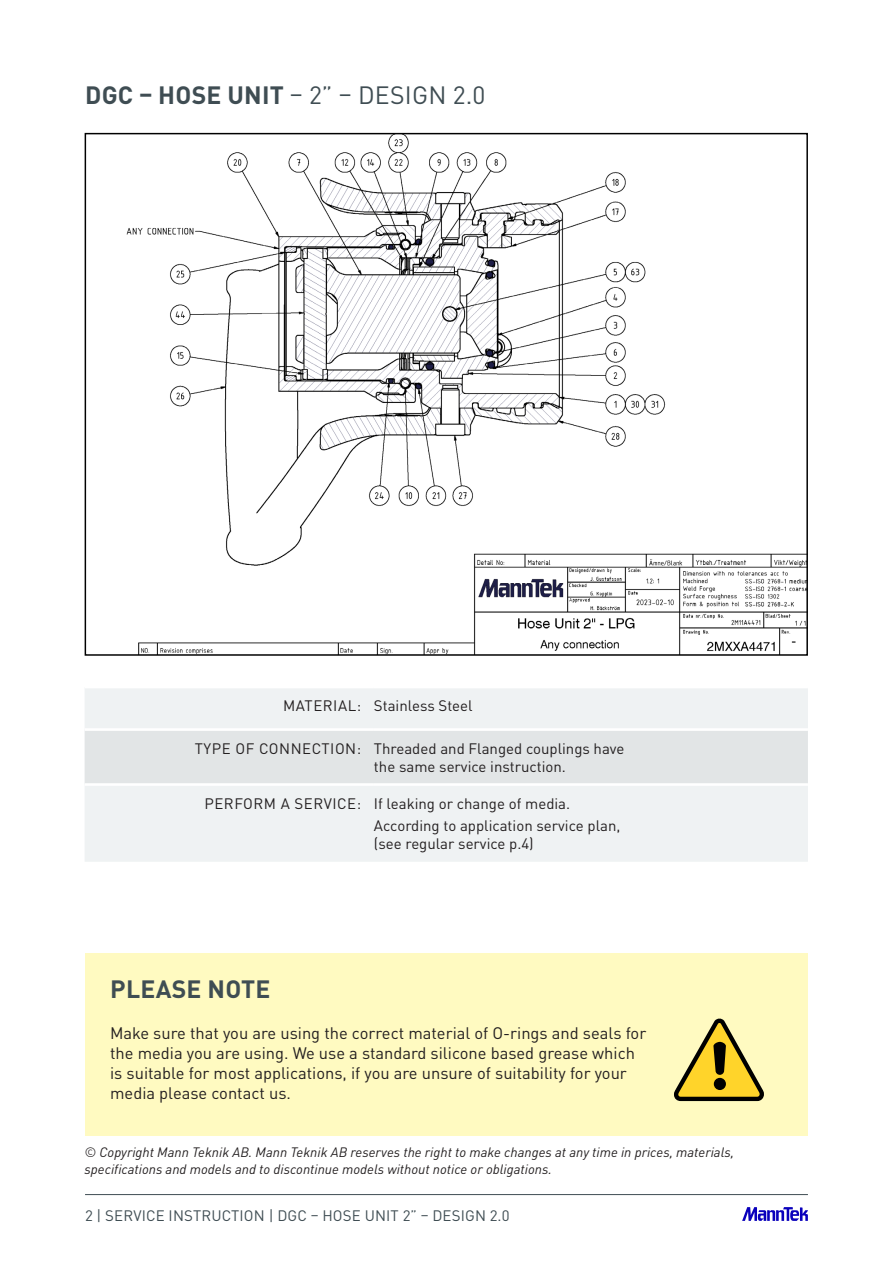
<style>
.page{position:relative;width:893px;height:1263px;background:#fff}
.page>*{position:absolute;margin:0;border:0;box-sizing:border-box;transform-origin:0 0}
.Chapter_heading{font:24.75px "DINOT";letter-spacing:.01em;color:#3f4d53}
.Chapter_heading-2{font:700 24.75px "DINOT";letter-spacing:.01em;color:#3f4d53}
.Warning_note____text{font:16.5px/19.8px "DINOT";color:#231f20}
.Content_in_charts{font:15px/18px "DINOT";color:#231f20}
.t1{font:15px "DINOT";letter-spacing:.01em;color:#3f4d53}
.Headings_in_charts{font:15px "DINOT";letter-spacing:.035em;color:#231f20}
.Footnote{font:italic 13.5px/16.2px "DIN Pro";color:#231f20}
.s1{font-weight:700}
</style>
<div class="page">
<svg style="left:742px;top:1207px;width:66px;height:14px"></svg>
<hr style="left:85px;top:1194px;width:723px;height:1px;background:#3f4d53">
<div style="left:85px;top:954px;width:722px;height:182px;background:#fffac1"></div>
<svg style="left:674px;top:1019px;width:90px;height:83px"></svg>
<img style="left:126px;top:135px;width:680px;height:519px">
<div style="left:85px;top:688px;width:723px;height:174px;background:#eff2f3"></div>
<div style="left:85px;top:731px;width:723px;height:52px;background:#e2e5e6"></div>
<hr style="left:85px;top:728px;width:289px;height:3px;background:#fff">
<hr style="left:374px;top:728px;width:434px;height:3px;background:#fff">
<hr style="left:85px;top:783px;width:289px;height:3px;background:#fff">
<hr style="left:374px;top:783px;width:434px;height:3px;background:#fff">
<p class="Chapter_heading" style="left:85px;top:80px;width:402px"><span class="s1">DGC – HOSE UNIT</span> – 2” – DESIGN 2.0</p>
<p class="Headings_in_charts" style="left:283px;top:696px;width:80px">MATERIAL:</p>
<p class="Content_in_charts" style="left:374px;top:696px;width:100px">Stainless Steel</p>
<p class="Headings_in_charts" style="left:195px;top:739px;width:168px">TYPE OF CONNECTION:</p>
<p class="Content_in_charts" style="left:374px;top:739px;width:252px">Threaded and Flanged couplings have the same service instruction.</p>
<p class="Headings_in_charts" style="left:204px;top:794px;width:158px">PERFORM A SERVICE:</p>
<p class="Content_in_charts" style="left:374px;top:794px;width:198px">If leaking or change of media.</p>
<p class="Content_in_charts" style="left:374px;top:816px;width:248px">According to application service plan, (see regular service p.4)</p>
<p class="Chapter_heading-2" style="left:110px;top:973px;width:162px">PLEASE NOTE</p>
<p class="Warning_note____text" style="left:110px;top:1023px;width:538px">Make sure that you are using the correct material of O-rings and seals for the media you are using. We use a standard silicone based grease which is suitable for most applications, if you are unsure of suitability for your media please contact us.</p>
<p class="Footnote" style="left:85px;top:1144px;width:651px">© Copyright Mann Teknik AB. Mann Teknik AB reserves the right to make changes at any time in prices, materials, specifications and models and to discontinue models without notice or obligations.</p>
<p class="t1" style="left:85px;top:1206px;width:426px">2 | SERVICE INSTRUCTION | DGC – HOSE UNIT 2” – DESIGN 2.0</p>
</div>
